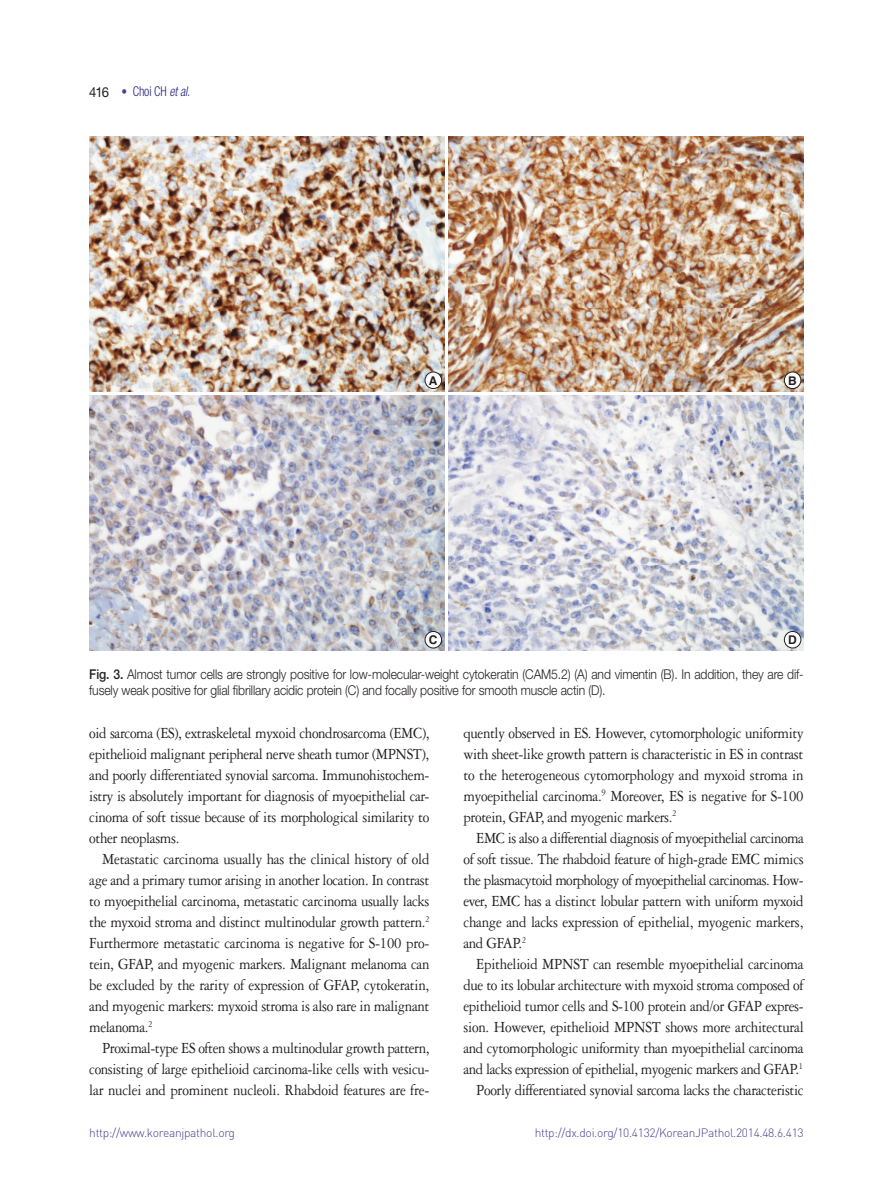
<style>
.page{position:relative;width:893px;height:1191px;background:#fff}
.page>*{position:absolute;margin:0;border:0;box-sizing:border-box;transform-origin:0 0}
.본문_영문{font:16.5px/21px "Garamond 3 LT Std";letter-spacing:-.025em;color:#231f20;text-align:justify;scale:.9 1}
.표_제목__그림_설명{font:300 13.5px/16.2px "Helvetica Neue LT Std";letter-spacing:-.01em;color:#231f20;scale:.9 1}
.t1{font:300 condensed 13.5px "Helvetica Neue LT Std";letter-spacing:-.01em;color:#26237b;scale:.9 1}
.t2{font:300 12px "DIN Pro";letter-spacing:-.025em;color:#45428b}
.t3{font:700 12px "Helvetica LT Std";color:#231f20}
.s1{font-weight:400;font-stretch:normal;font-size:13.8px;color:#231f20}
.s2{font-size:12.75px;color:#45428b}
.s3{font-style:italic}
.s4{font-weight:500}
</style>
<div class="page">
<img style="left:89px;top:136px;width:355px;height:255px">
<img style="left:89px;top:395px;width:355px;height:256px">
<img style="left:449px;top:136px;width:355px;height:255px">
<img style="left:449px;top:395px;width:355px;height:256px">
<div style="left:425px;top:372px;width:17px;height:16px;background:#fff;border-radius:50%"></div>
<div style="left:425px;top:372px;width:17px;height:17px;border:1px solid #231f20;border-radius:50%"></div>
<div style="left:784px;top:372px;width:17px;height:16px;background:#fff;border-radius:50%"></div>
<div style="left:784px;top:372px;width:17px;height:17px;border:1px solid #231f20;border-radius:50%"></div>
<div style="left:425px;top:631px;width:17px;height:17px;background:#fff;border-radius:50%"></div>
<div style="left:425px;top:631px;width:17px;height:17px;border:1px solid #231f20;border-radius:50%"></div>
<div style="left:784px;top:631px;width:17px;height:17px;background:#fff;border-radius:50%"></div>
<div style="left:784px;top:631px;width:17px;height:17px;border:1px solid #231f20;border-radius:50%"></div>
<p class="t1" style="left:89px;top:84px;width:114px"><span class="s1">416</span> <span class="s2">•</span> Choi CH <span class="s3">et al.</span></p>
<p class="t3" style="left:429px;top:373px;width:10px">A</p>
<p class="t3" style="left:788px;top:373px;width:10px">B</p>
<p class="t3" style="left:429px;top:632px;width:10px">C</p>
<p class="t3" style="left:788px;top:632px;width:10px">D</p>
<p class="표_제목__그림_설명" style="left:89px;top:666px;width:795px"><span class="s4">Fig. 3.</span> Almost tumor cells are strongly positive for low-molecular-weight cytokeratin (CAM5.2) (A) and vimentin (B). In addition, they are dif&shy;fusely weak positive for glial fibrillary acidic protein (C) and focally positive for smooth muscle actin (D).</p>
<p class="본문_영문" style="left:89px;top:722px;width:379px">oid sarcoma (ES), extraskeletal myxoid chondrosarcoma (EMC), epithelioid malignant peripheral nerve sheath tumor (MPNST), and poorly differentiated synovial sarcoma. Immunohistochem&shy;istry is absolutely important for diagnosis of myoepithelial car&shy;cinoma of soft tissue because of its morphological similarity to other neoplasms.</p>
<p class="본문_영문" style="left:89px;top:848px;width:379px;text-indent:13px">Metastatic carcinoma usually has the clinical history of old age and a primary tumor arising in another location. In contrast to myoepithelial carcinoma, metastatic carcinoma usually lacks the myxoid stroma and distinct multinodular growth pattern.<sup>2<br></sup>Furthermore metastatic carcinoma is negative for S-100 pro&shy;tein, GFAP, and myogenic markers. Malignant melanoma can be excluded by the rarity of expression of GFAP, cytokeratin, and myogenic markers: myxoid stroma is also rare in malignant melanoma.<sup>2</sup></p>
<p class="본문_영문" style="left:89px;top:1037px;width:379px;text-indent:13px">Proximal-type ES often shows a multinodular growth pattern, consisting of large epithelioid carcinoma-like cells with vesicu&shy;lar nuclei and prominent nucleoli. Rhabdoid features are fre-</p>
<p class="본문_영문" style="left:463px;top:722px;width:379px">quently observed in ES. However, cytomorphologic uniformity with sheet-like growth pattern is characteristic in ES in contrast to the heterogeneous cytomorphology and myxoid stroma in myoepithelial carcinoma.<sup>9</sup> Moreover, ES is negative for S-100 protein, GFAP, and myogenic markers.<sup>2</sup></p>
<p class="본문_영문" style="left:463px;top:827px;width:380px;text-indent:13px">EMC is also a differential diagnosis of myoepithelial carcinoma of soft tissue. The rhabdoid feature of high-grade EMC mimics the plasmacytoid morphology of myoepithelial carcinomas. How&shy;ever, EMC has a distinct lobular pattern with uniform myxoid change and lacks expression of epithelial, myogenic markers, and GFAP.<sup>2</sup></p>
<p class="본문_영문" style="left:463px;top:953px;width:380px;text-indent:13px">Epithelioid MPNST can resemble myoepithelial carcinoma due to its lobular architecture with myxoid stroma composed of epithelioid tumor cells and S-100 protein and/or GFAP expres&shy;sion. However, epithelioid MPNST shows more architectural and cytomorphologic uniformity than myoepithelial carcinoma and lacks expression of epithelial, myogenic markers and GFAP.<sup>1</sup></p>
<p class="본문_영문" style="left:476px;top:1079px;width:365px">Poorly differentiated synovial sarcoma lacks the characteristic</p>
<p class="t2" style="left:89px;top:1125px;width:147px">http://www.koreanjpathol.org</p>
<p class="t2" style="left:535px;top:1125px;width:270px">http://dx.doi.org/10.4132/KoreanJPathol.2014.48.6.413</p>
</div>
